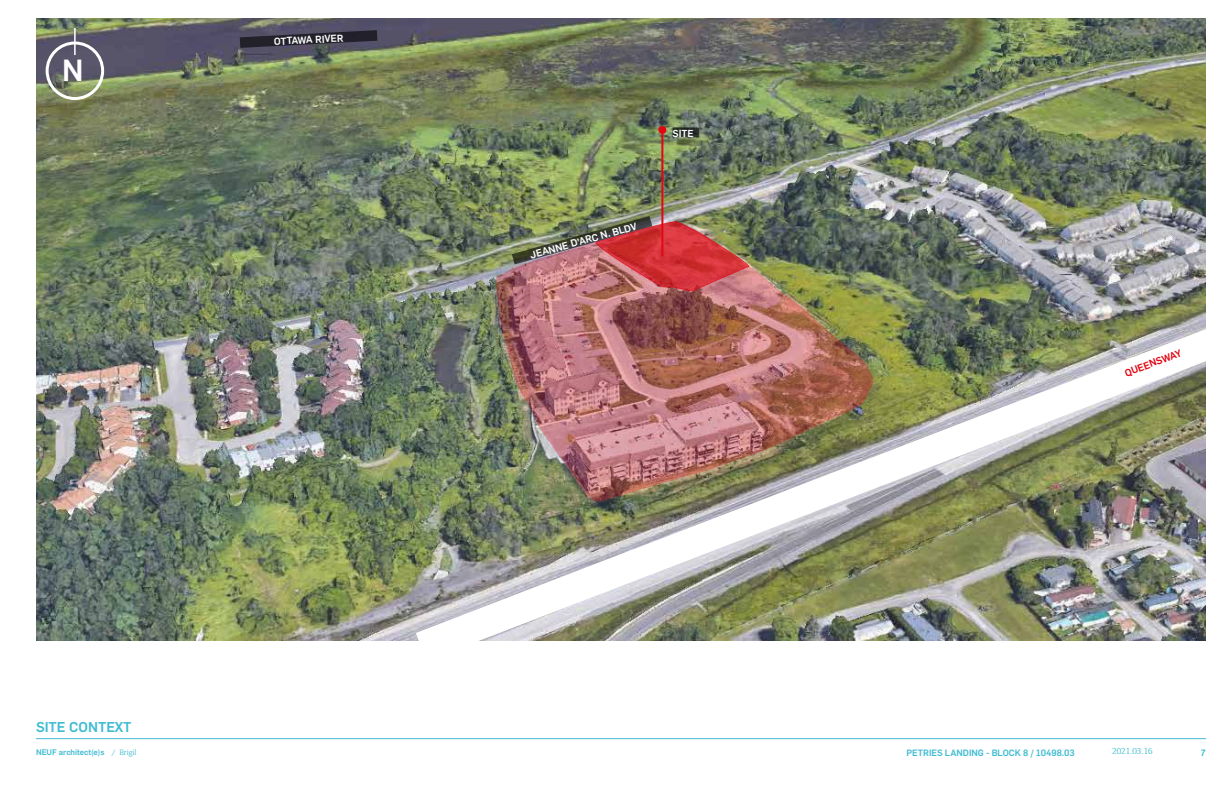
<style>
.page{position:relative;width:1224px;height:792px;background:#fff}
.page>*{position:absolute;margin:0;border:0;box-sizing:border-box;transform-origin:0 0}
.t1{font:500 30px "Flama";color:#fff}
.t2{font:500 14px "Flama";color:#3fbcd2}
.t3{font:500 10px "Flama";color:#fff}
.t4{font:500 10px "Flama";color:#e30613}
.t5{font:500 9px "Flama";color:#3fbcd2}
.t6{font:9px "Foundry Form Serif";color:#3fbcd2}
.t7{font:500 8px "Flama";color:#3fbcd2}
.s1{font-family:"Foundry Form Serif";font-weight:400}
</style>
<div class="page">
<hr style="left:36px;top:738px;width:1170px;height:1px;background:#3fbcd2">
<img style="left:36px;top:18px;width:1170px;height:623px">
<img style="left:496px;top:222px;width:378px;height:78px">
<hr style="left:661px;top:130px;width:2px;height:126px;background:#e30613">
<div style="left:658px;top:126px;width:8px;height:8px;background:#e30613;border-radius:50%"></div>
<svg style="left:672px;top:127px;width:27px;height:10px"></svg>
<svg style="left:240px;top:30px;width:137px;height:18px;background:#363442"></svg>
<img style="left:512px;top:216px;width:238px;height:75px">
<img style="left:382px;top:300px;width:824px;height:341px">
<div style="left:46px;top:42px;width:58px;height:58px;border:3px solid #fff;border-radius:50%"></div>
<hr style="left:74px;top:28px;width:2px;height:27px;background:#fff">
<h1 class="t1" style="left:62px;top:53px;width:23px">N</h1>
<p class="t3" style="left:274px;top:36px;width:71px;rotate:-3deg">OTTAWA RIVER</p>
<h2 class="t2" style="left:36px;top:718px;width:97px">SITE CONTEXT</h2>
<p class="t3" style="left:529px;top:250px;width:112px;rotate:-16deg">JEANNE D’ARC N. BLDV</p>
<p class="t3" style="left:673px;top:127px;width:23px;rotate:1deg">SITE</p>
<p class="t4" style="left:1123px;top:368px;width:61px;rotate:-21deg">QUEENSWAY</p>
<p class="t7" style="left:36px;top:747px;width:102px">NEUF architect(e)s <span class="s1">/ Brigil</span></p>
<p class="t5" style="left:907px;top:747px;width:170px">PETRIES LANDING - BLOCK 8 / 10498.03</p>
<p class="t6" style="left:1112px;top:747px;width:42px">2021.03.16</p>
<p class="t5" style="left:1201px;top:747px;width:7px">7</p>
</div>
